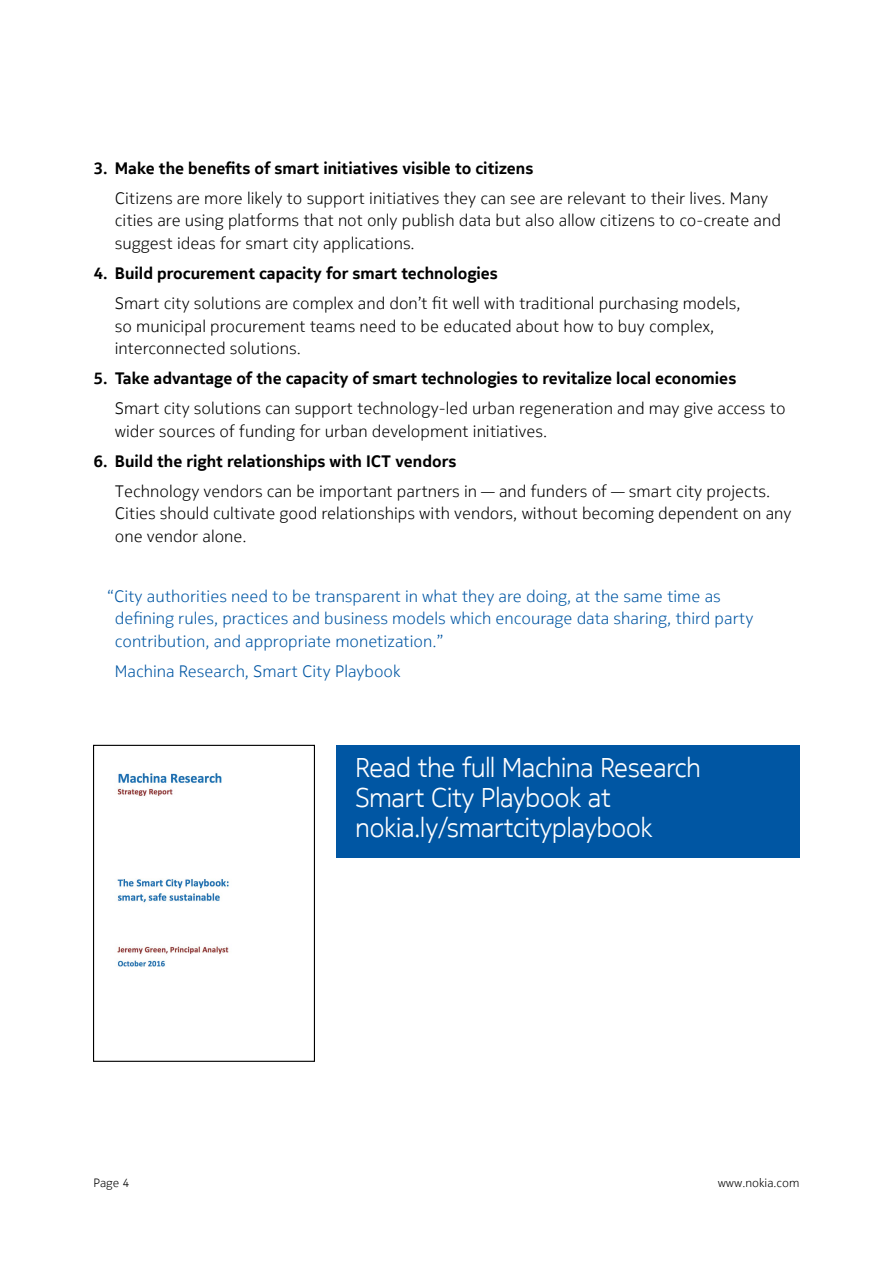
<style>
.page{position:relative;width:893px;height:1263px;background:#fff}
.page>*{position:absolute;margin:0;border:0;box-sizing:border-box;transform-origin:0 0}
.t1{font:300 27px/30px "Nokia Pure Headline";color:#fff}
.t2{font:300 16.5px/22.5px "Nokia Pure Text";color:#000}
.t3{font:300 16.5px/22.5px "Nokia Pure Text";color:#0056a3}
.t4{font:700 16.5px "Nokia Pure Text";color:#000}
.t5{font:300 12px "Nokia Pure Text";color:#000}
</style>
<div class="page">
<div style="left:336px;top:745px;width:463px;height:113px;background:#0056a3"></div>
<img style="left:117px;top:773px;width:112px;height:194px">
<div style="left:93px;top:745px;width:222px;height:317px;border:1px solid #000"></div>
<p class="t4" style="left:94px;top:158px;width:441px">3. Make the benefits of smart initiatives visible to citizens</p>
<p class="t2" style="left:115px;top:187px;width:668px">Citizens are more likely to support initiatives they can see are relevant to their lives. Many cities are using platforms that not only publish data but also allow citizens to co-create and suggest ideas for smart city applications.</p>
<p class="t4" style="left:94px;top:263px;width:406px">4. Build procurement capacity for smart technologies</p>
<p class="t2" style="left:115px;top:292px;width:627px">Smart city solutions are complex and don’t fit well with traditional purchasing models, so municipal procurement teams need to be educated about how to buy complex, interconnected solutions.</p>
<p class="t4" style="left:94px;top:368px;width:644px">5. Take advantage of the capacity of smart technologies to revitalize local economies</p>
<p class="t2" style="left:115px;top:397px;width:672px">Smart city solutions can support technology-led urban regeneration and may give access to wider sources of funding for urban development initiatives.</p>
<p class="t4" style="left:94px;top:450px;width:364px">6. Build the right relationships with ICT vendors</p>
<p class="t2" style="left:115px;top:479px;width:678px">Technology vendors can be important partners in — and funders of — smart city projects.<br>Cities should cultivate good relationships with vendors, without becoming dependent on any one vendor alone.</p>
<p class="t3" style="left:115px;top:584px;width:640px;text-indent:-8px">“City authorities need to be transparent in what they are doing, at the same time as defining rules, practices and business models which encourage data sharing, third party contribution, and appropriate monetization.”</p>
<p class="t3" style="left:115px;top:659px;width:287px">Machina Research, Smart City Playbook</p>
<h1 class="t1" style="left:356px;top:752px;width:347px">Read the full Machina Research<br>Smart City Playbook at nokia.ly/smartcityplaybook</h1>
<p class="t5" style="left:94px;top:1175px;width:37px">Page 4</p>
<p class="t5" style="left:718px;top:1175px;width:83px">www.nokia.com</p>
</div>
